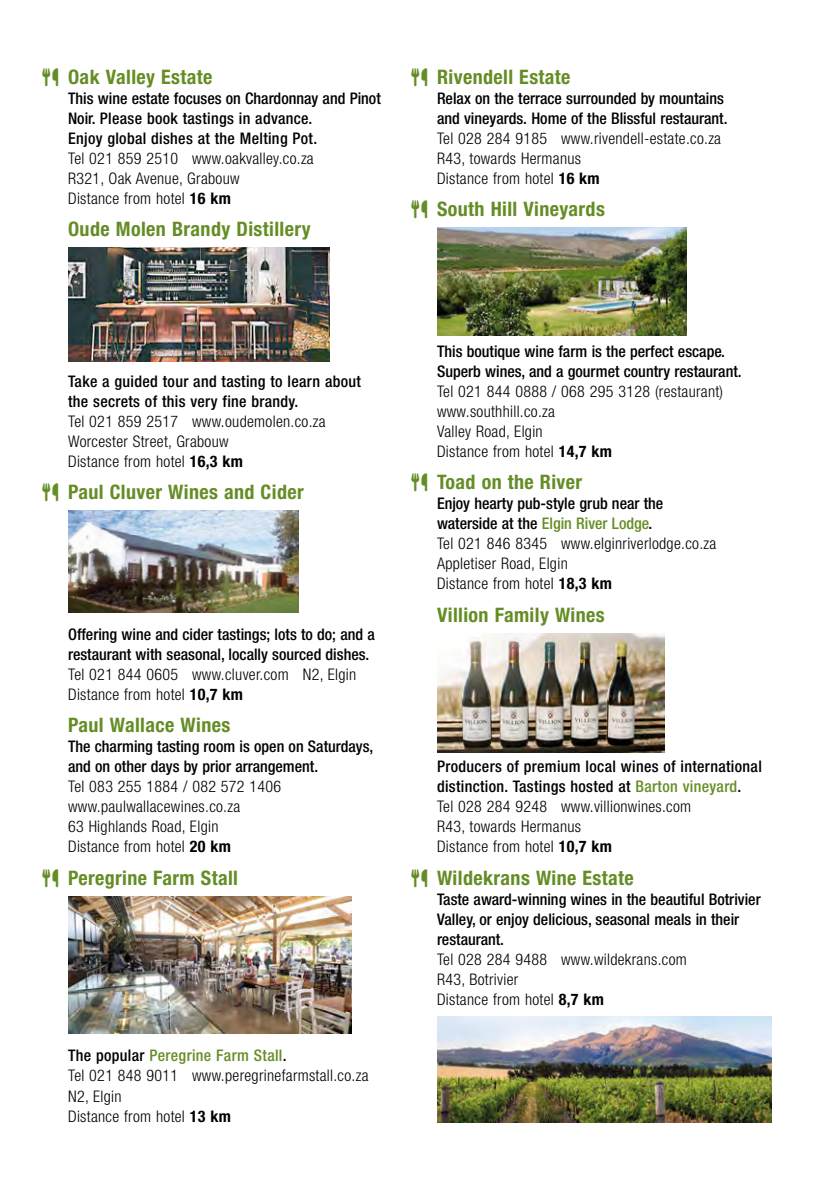
<style>
.page{position:relative;width:840px;height:1191px;background:#fff}
.page>*{position:absolute;margin:0;border:0;box-sizing:border-box;transform-origin:0 0}
.t1{font:700 condensed 20px "Helvetica Neue LT Std";letter-spacing:.02em;color:#658d26}
.t2{font:300 condensed 16px/20px "Helvetica Neue LT Std";letter-spacing:.02em;color:#000}
.t3{font:500 condensed 16px/20px "Helvetica Neue LT Std";color:#000}
.t4{font:500 condensed 16px/20px "Helvetica Neue LT Std";letter-spacing:.02em;color:#000}
.s1{font-weight:700}
.s2{font-weight:500}
.s3{font-weight:500;color:#658d26}
.s4{color:#658d26}
.s5{font-weight:300}
</style>
<div class="page">
<img style="left:68px;top:248px;width:261px;height:113px">
<img style="left:68px;top:510px;width:230px;height:102px">
<img style="left:68px;top:896px;width:283px;height:137px">
<img style="left:437px;top:228px;width:249px;height:108px">
<img style="left:437px;top:633px;width:226px;height:119px">
<img style="left:437px;top:1016px;width:334px;height:106px">
<p class="t1" style="left:68px;top:65px;width:146px">Oak Valley Estate</p>
<p class="t4" style="left:68px;top:88px;width:314px">This wine estate focuses on Chardonnay and Pinot<br>Noir. Please book tastings in advance.<br>Enjoy global dishes at the Melting Pot.</p>
<p class="t2" style="left:68px;top:148px;width:247px">Tel 021 859 2510 www.oakvalley.co.za<br>R321, Oak Avenue, Grabouw<br>Distance from hotel <span class="s1">16 km</span></p>
<p class="t1" style="left:68px;top:217px;width:244px">Oude Molen Brandy Distillery</p>
<p class="t4" style="left:68px;top:371px;width:294px">Take a guided tour and tasting to learn about the secrets of this very fine brandy.</p>
<p class="t2" style="left:68px;top:411px;width:259px">Tel 021 859 2517 www.oudemolen.co.za<br>Worcester Street, Grabouw<br>Distance from hotel <span class="s1">16,3 km</span></p>
<p class="t1" style="left:68px;top:480px;width:237px">Paul Cluver Wines and Cider</p>
<p class="t3" style="left:68px;top:624px;width:308px">Offering wine and cider tastings; lots to do; and a restaurant with seasonal, locally sourced dishes.</p>
<p class="t2" style="left:68px;top:664px;width:289px">Tel 021 844 0605 www.cluver.com N2, Elgin<br>Distance from hotel <span class="s1">10,7 km</span></p>
<p class="t1" style="left:68px;top:713px;width:164px">Paul Wallace Wines</p>
<p class="t3" style="left:68px;top:736px;width:306px">The charming tasting room is open on Saturdays, and on other days by prior arrangement.</p>
<p class="t2" style="left:68px;top:776px;width:214px">Tel 083 255 1884 / 082 572 1406 www.paulwallacewines.co.za<br>63 Highlands Road, Elgin<br>Distance from hotel <span class="s1">20 km</span></p>
<p class="t1" style="left:68px;top:865px;width:171px">Peregrine Farm Stall</p>
<p class="t2" style="left:68px;top:1045px;width:302px"><span class="s2">The popular</span> <span class="s3">Peregrine Farm Stall</span><span class="s2">.<br></span>Tel 021 848 9011 www.peregrinefarmstall.co.za<br>N2, Elgin<br>Distance from hotel <span class="s1">13 km</span></p>
<p class="t1" style="left:437px;top:65px;width:135px">Rivendell Estate</p>
<p class="t3" style="left:437px;top:88px;width:292px">Relax on the terrace surrounded by mountains and vineyards. Home of the Blissful restaurant.</p>
<p class="t2" style="left:437px;top:128px;width:285px">Tel 028 284 9185 www.rivendell-estate.co.za<br>R43, towards Hermanus<br>Distance from hotel <span class="s1">16 km</span></p>
<p class="t1" style="left:437px;top:197px;width:169px">South Hill Vineyards</p>
<p class="t3" style="left:437px;top:341px;width:306px">This boutique wine farm is the perfect escape.<br>Superb wines, and a gourmet country restaurant.</p>
<p class="t2" style="left:437px;top:381px;width:287px">Tel 021 844 0888 / 068 295 3128 (restaurant) www.southhill.co.za<br>Valley Road, Elgin<br>Distance from hotel <span class="s1">14,7 km</span></p>
<p class="t1" style="left:437px;top:470px;width:147px">Toad on the River</p>
<p class="t2" style="left:437px;top:493px;width:280px"><span class="s2">Enjoy hearty pub-style grub near the waterside at the</span> <span class="s3">Elgin River Lodge</span><span class="s2">.<br></span>Tel 021 846 8345 www.elginriverlodge.co.za Appletiser Road, Elgin<br>Distance from hotel <span class="s1">18,3 km</span></p>
<p class="t1" style="left:437px;top:602px;width:169px">Villion Family Wines</p>
<p class="t4" style="left:437px;top:756px;width:326px">Producers of premium local wines of international distinction. Tastings hosted at <span class="s4">Barton vineyard</span>.<br><span class="s5">Tel 028 284 9248 www.villionwines.com<br>R43, towards Hermanus<br>Distance from hotel</span> <span class="s1">10,7 km</span></p>
<p class="t1" style="left:437px;top:865px;width:198px">Wildekrans Wine Estate</p>
<p class="t3" style="left:437px;top:888px;width:325px">Taste award-winning wines in the beautiful Botrivier<br>Valley, or enjoy delicious, seasonal meals in their restaurant.</p>
<p class="t2" style="left:437px;top:949px;width:251px">Tel 028 284 9488 www.wildekrans.com<br>R43, Botrivier<br>Distance from hotel <span class="s1">8,7 km</span></p>
</div>
